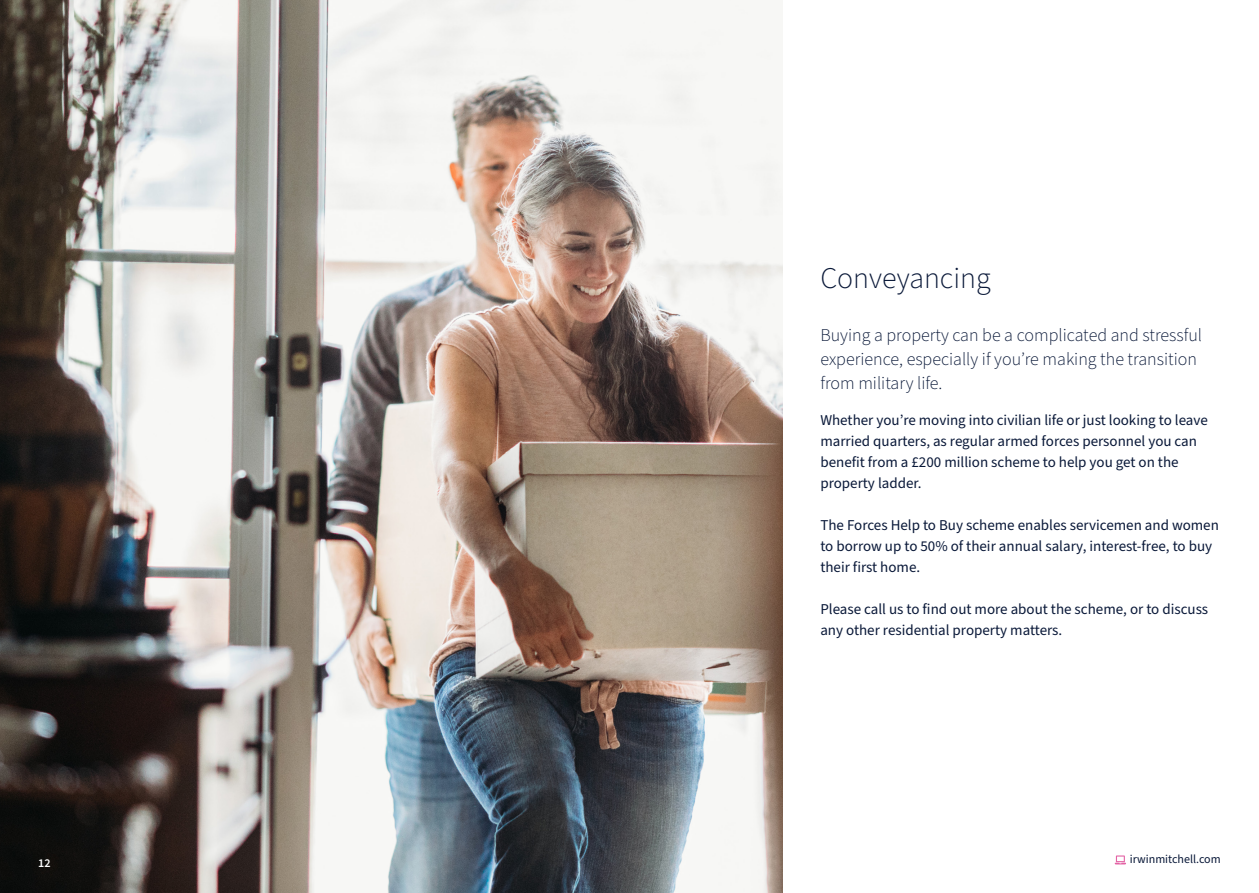
<style>
.page{position:relative;width:1259px;height:893px;background:#fff}
.page>*{position:absolute;margin:0;border:0;box-sizing:border-box;transform-origin:0 0}
.t1{font:300 30px "Source Sans Pro";color:#091838}
.t2{font:300 18px/24px "Source Sans Pro";color:#091838}
.t3{font:15px/21px "Source Sans Pro";color:#091838}
.t4{font:12px "Source Sans Pro";color:#091838}
.t5{font:600 12px "Source Sans Pro";color:#fff}
</style>
<div class="page">
<img style="left:0;top:0;width:782px;height:893px">
<svg style="left:1114px;top:855px;width:12px;height:9px"></svg>
<p class="t5" style="left:38px;top:855px;width:14px">12</p>
<h1 class="t1" style="left:820px;top:258px;width:172px">Conveyancing</h1>
<p class="t2" style="left:820px;top:323px;width:383px">Buying a property can be a complicated and stressful experience, especially if you’re making the transition from military life.</p>
<p class="t3" style="left:820px;top:410px;width:389px">Whether you’re moving into civilian life or just looking to leave married quarters, as regular armed forces personnel you can benefit from a £200 million scheme to help you get on the property ladder.</p>
<p class="t3" style="left:820px;top:515px;width:400px">The Forces Help to Buy scheme enables servicemen and women to borrow up to 50% of their annual salary, interest-free, to buy their first home.</p>
<p class="t3" style="left:820px;top:599px;width:389px">Please call us to find out more about the scheme, or to discuss any other residential property matters.</p>
<p class="t4" style="left:1129px;top:851px;width:92px">irwinmitchell.com</p>
</div>
